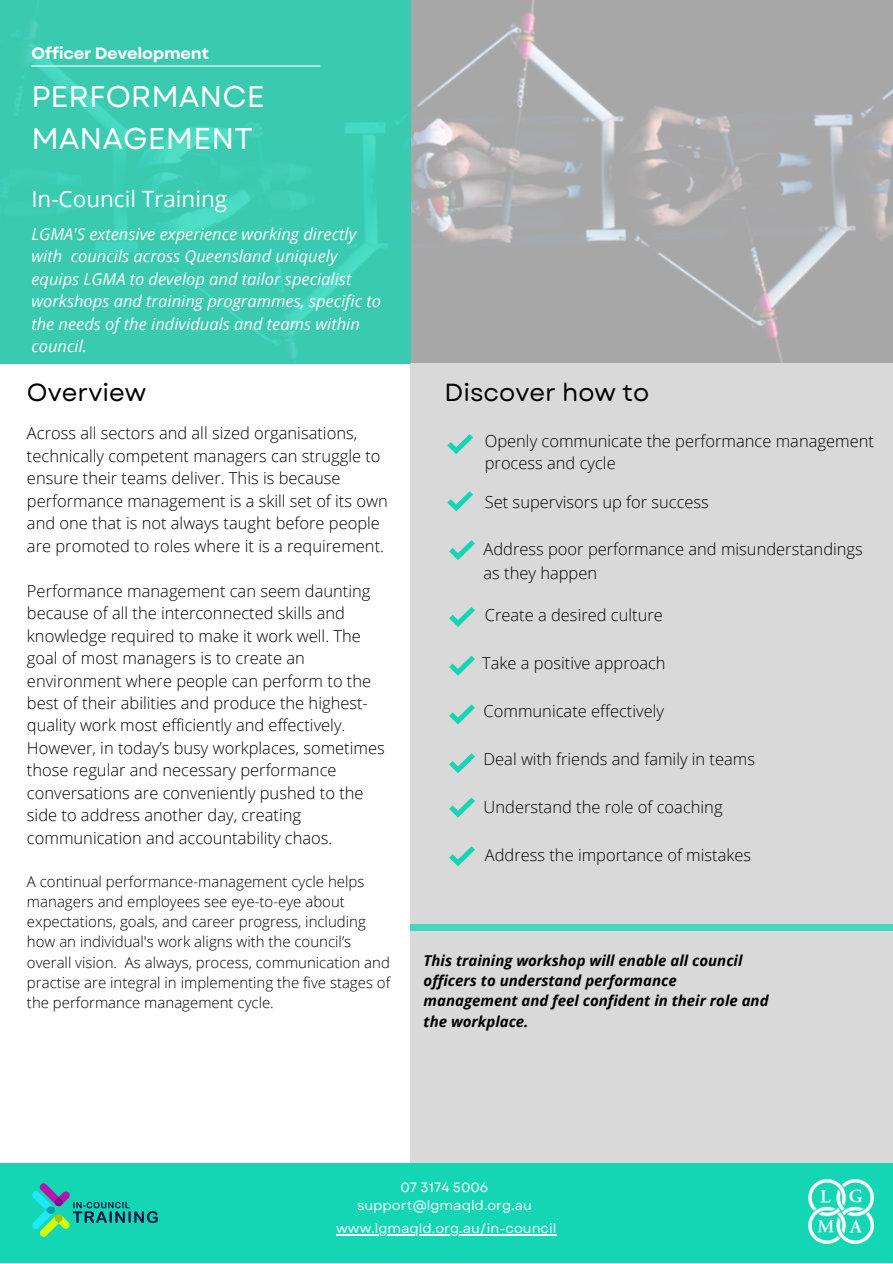
<style>
.page{position:relative;width:893px;height:1264px;background:#fff}
.page>*{position:absolute;margin:0;border:0;box-sizing:border-box;transform-origin:0 0}
.t1{font:30px/41.5px "Garet";color:#fff}
.t2{font:24.75px "Garet";color:#000}
.t3{font:22.5px "Open Sans";color:#fff}
.t4{font:300 16.5px/22.5px "Open Sans";color:#000}
.t5{font:italic 16.5px/22.5px "Open Sans";color:#fff}
.t6{font:700 16.35px "Garet";letter-spacing:-.02em;color:#fff}
.t7{font:300 15px/20.2px "Open Sans";color:#000}
.t8{font:italic 700 15px/20.2px "Open Sans";color:#000}
.t9{font:13.5px/18px "Garet";color:#fff;text-align:center}
</style>
<div class="page">
<img style="left:410px;top:0;width:482px;height:363px">
<div style="left:409px;top:363px;width:483px;height:879px;background:#d9d9d9"></div>
<div style="left:0;top:1163px;width:892px;height:99px;background:#14d6b4"></div>
<svg style="left:0;top:0;width:410px;height:363px;background:#3acbb1"></svg>
<hr style="left:31px;top:65px;width:289px;height:2px;background:#fff">
<div style="left:409px;top:924px;width:483px;height:7px;background:#46d6bd"></div>
<img style="left:808px;top:1179px;width:64px;height:64px">
<svg style="left:447px;top:491px;width:26px;height:20px"></svg>
<svg style="left:449px;top:655px;width:26px;height:20px"></svg>
<svg style="left:449px;top:540px;width:26px;height:20px"></svg>
<svg style="left:449px;top:607px;width:26px;height:20px"></svg>
<svg style="left:447px;top:434px;width:26px;height:20px"></svg>
<img style="left:32px;top:1183px;width:126px;height:54px">
<svg style="left:449px;top:797px;width:26px;height:20px"></svg>
<svg style="left:449px;top:846px;width:26px;height:20px"></svg>
<svg style="left:449px;top:753px;width:26px;height:20px"></svg>
<svg style="left:449px;top:704px;width:26px;height:20px"></svg>
<hr style="left:336px;top:1233px;width:220px;height:2px;background:#fff">
<p class="t6" style="left:31px;top:41px;width:179px">Officer Development</p>
<h1 class="t1" style="left:31px;top:76px;width:235px">PERFORMANCE<br>MANAGEMENT</h1>
<h3 class="t3" style="left:31px;top:183px;width:197px">In-Council Training</h3>
<p class="t5" style="left:31px;top:222px;width:351px">LGMA'S extensive experience working directly with councils across Queensland uniquely equips LGMA to develop and tailor specialist workshops and training programmes, specific to the needs of the individuals and teams within council.</p>
<h2 class="t2" style="left:27px;top:374px;width:121px">Overview</h2>
<h2 class="t2" style="left:444px;top:374px;width:206px">Discover how to</h2>
<p class="t4" style="left:27px;top:421px;width:362px">Across all sectors and all sized organisations, technically competent managers can struggle to ensure their teams deliver. This is because performance management is a skill set of its own and one that is not always taught before people are promoted to roles where it is a requirement.</p>
<p class="t4" style="left:27px;top:579px;width:359px">Performance management can seem daunting because of all the interconnected skills and knowledge required to make it work well. The goal of most managers is to create an environment where people can perform to the best of their abilities and produce the highest&shy;quality work most efficiently and effectively.<br>However, in today’s busy workplaces, sometimes those regular and necessary performance conversations are conveniently pushed to the side to address another day, creating communication and accountability chaos.</p>
<p class="t7" style="left:27px;top:870px;width:364px">A continual performance-management cycle helps managers and employees see eye-to-eye about expectations, goals, and career progress, including how an individual's work aligns with the council’s overall vision. As always, process, communication and practise are integral in implementing the five stages of the performance management cycle.</p>
<p class="t4" style="left:484px;top:429px;width:390px">Openly communicate the performance management process and cycle</p>
<p class="t4" style="left:485px;top:490px;width:225px">Set supervisors up for success</p>
<p class="t4" style="left:483px;top:537px;width:381px;line-height:23.5px">Address poor performance and misunderstandings as they happen</p>
<p class="t4" style="left:485px;top:603px;width:179px">Create a desired culture</p>
<p class="t4" style="left:482px;top:651px;width:185px">Take a positive approach</p>
<p class="t4" style="left:483px;top:699px;width:182px">Communicate effectively</p>
<p class="t4" style="left:483px;top:747px;width:273px">Deal with friends and family in teams</p>
<p class="t4" style="left:483px;top:795px;width:240px">Understand the role of coaching</p>
<p class="t4" style="left:485px;top:843px;width:268px">Address the importance of mistakes</p>
<p class="t8" style="left:423px;top:949px;width:346px">This training workshop will enable all council officers to understand performance management and feel confident in their role and the workplace.</p>
<p class="t9" style="left:357px;top:1177px;width:176px">07 3174 5006 support@lgmaqld.org.au</p>
<p class="t9" style="left:336px;top:1219px;width:222px">www.lgmaqld.org.au/in-council</p>
</div>
